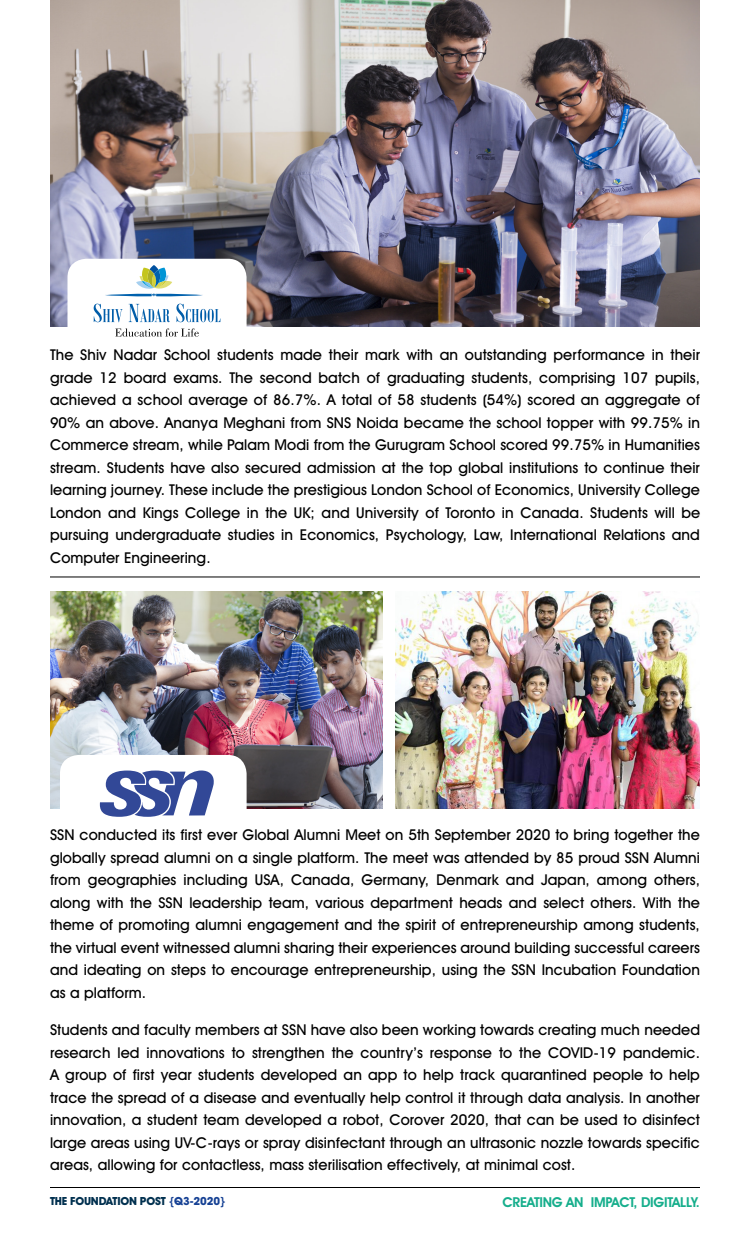
<style>
.page{position:relative;width:750px;height:1250px;background:#fff}
.page>*{position:absolute;margin:0;border:0;box-sizing:border-box;transform-origin:0 0}
.t1{font:500 15px/22.5px "Avant Garde IT Cby BT";letter-spacing:.005em;color:#000;text-align:justify}
.t2{font:600 13.75px "Avant Garde IT Cby BT";letter-spacing:-.02em;color:#16ae8c}
.t3{font:700 11.25px "Avant Garde IT Cby BT";letter-spacing:-.02em;color:#00304f}
.s1{color:#164194}
</style>
<div class="page">
<hr style="left:50px;top:1187px;width:650px;height:1px;background:#000">
<img style="left:50px;top:0;width:650px;height:326px">
<hr style="left:50px;top:577px;width:650px;height:1px;background:#000">
<img style="left:50px;top:592px;width:332px;height:216px">
<img style="left:395px;top:592px;width:305px;height:216px">
<div style="left:60px;top:755px;width:187px;height:101px;background:#fff;border-radius:19px"></div>
<svg style="left:100px;top:771px;width:114px;height:46px"></svg>
<div style="left:68px;top:259px;width:179px;height:90px;background:#fff;border-radius:19px"></div>
<svg style="left:94px;top:304px;width:126px;height:18px"></svg>
<svg style="left:105px;top:265px;width:98px;height:32px"></svg>
<svg style="left:115px;top:328px;width:84px;height:9px"></svg>
<p class="t1" style="left:50px;top:343px;width:652px">The Shiv Nadar School students made their mark with an outstanding performance in their grade 12 board exams. The second batch of graduating students, comprising 107 pupils, achieved a school average of 86.7%. A total of 58 students (54%) scored an aggregate of 90% an above. Ananya Meghani from SNS Noida became the school topper with 99.75% in Commerce stream, while Palam Modi from the Gurugram School scored 99.75% in Humanities stream. Students have also secured admission at the top global institutions to continue their learning journey. These include the prestigious London School of Economics, University College London and Kings College in the UK; and University of Toronto in Canada. Students will be pursuing undergraduate studies in Economics, Psychology, Law, International Relations and Computer Engineering.</p>
<p class="t1" style="left:50px;top:823px;width:652px">SSN conducted its first ever Global Alumni Meet on 5th September 2020 to bring together the globally spread alumni on a single platform. The meet was attended by 85 proud SSN Alumni from geographies including USA, Canada, Germany, Denmark and Japan, among others, along with the SSN leadership team, various department heads and select others. With the theme of promoting alumni engagement and the spirit of entrepreneurship among students, the virtual event witnessed alumni sharing their experiences around building successful careers and ideating on steps to encourage entrepreneurship, using the SSN Incubation Foundation as a platform.</p>
<p class="t1" style="left:50px;top:1018px;width:652px">Students and faculty members at SSN have also been working towards creating much needed research led innovations to strengthen the country’s response to the COVID-19 pandemic.<br>A group of first year students developed an app to help track quarantined people to help trace the spread of a disease and eventually help control it through data analysis. In another innovation, a student team developed a robot, Corover 2020, that can be used to disinfect large areas using UV-C-rays or spray disinfectant through an ultrasonic nozzle towards specific areas, allowing for contactless, mass sterilisation effectively, at minimal cost.</p>
<p class="t3" style="left:50px;top:1194px;width:177px">THE FOUNDATION POST <span class="s1">{Q3-2020}</span></p>
<p class="t2" style="left:502px;top:1194px;width:199px">CREATING AN IMPACT, DIGITALLY.</p>
</div>
